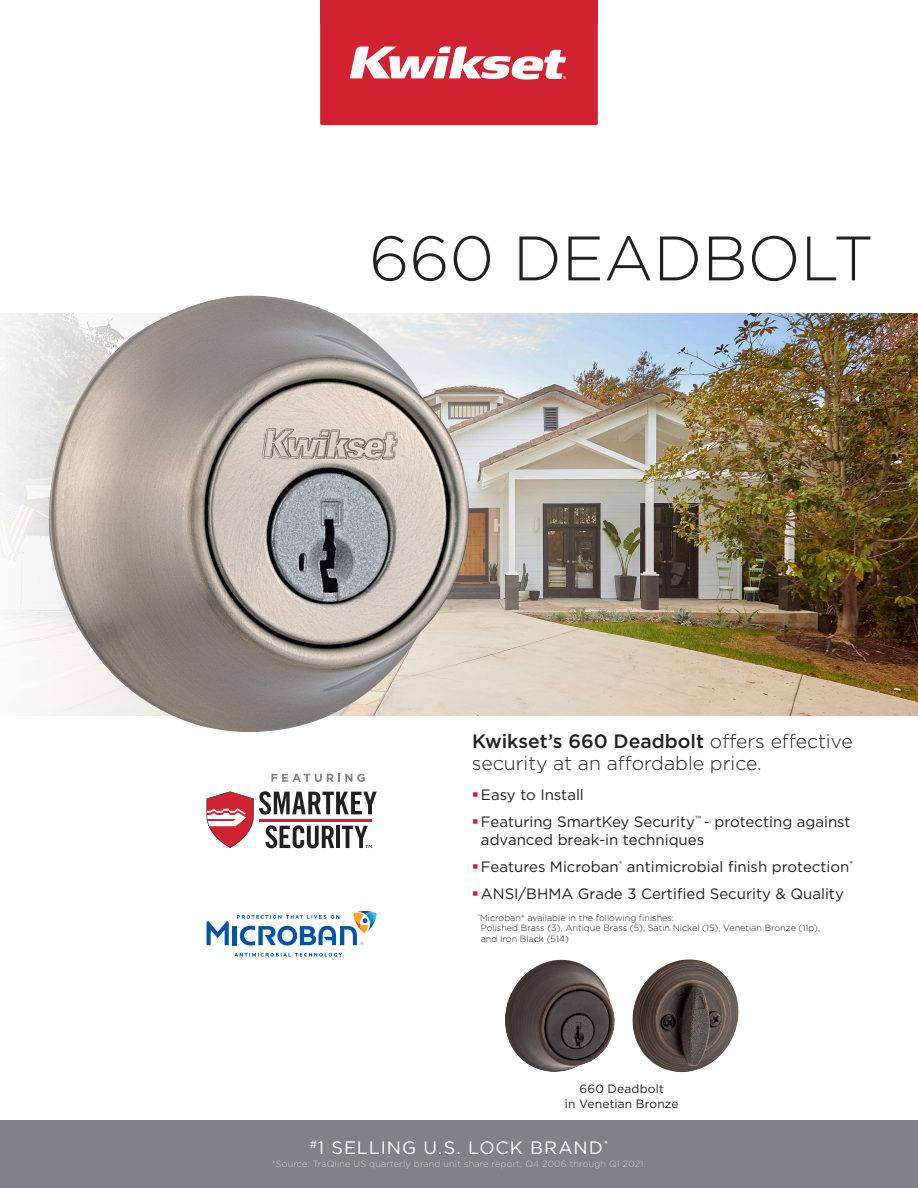
<style>
.page{position:relative;width:918px;height:1188px;background:#fff}
.page>*{position:absolute;margin:0;border:0;box-sizing:border-box;transform-origin:0 0}
.Call_Out{font:300 62.7px "Gotham";color:#231f20}
.t1{font:300 19.35px/22px "Gotham";color:#231f20}
.t2{font:18px "Gotham";letter-spacing:.05em;color:#fff}
.t3{font:15px/18px "Gotham";color:#231f20}
.t4{font:12px "Gotham";letter-spacing:.015em;color:#231f20}
.t5{font:300 9px/10.8px "Gotham";color:#231f20}
.t6{font:300 9px "Gotham";letter-spacing:.02em;color:#d1d2d4}
.s1{font-weight:500}
</style>
<div class="page">
<div style="left:0;top:1120px;width:918px;height:68px;background:#808285"></div>
<img style="left:0;top:314px;width:918px;height:401px">
<div style="left:320px;top:0;width:278px;height:125px;background:#d12231;border-radius:2px"></div>
<svg style="left:350px;top:47px;width:216px;height:33px"></svg>
<svg style="left:207px;top:791px;width:170px;height:57px"></svg>
<svg style="left:271px;top:774px;width:94px;height:8px"></svg>
<img style="left:49px;top:295px;width:420px;height:437px">
<img style="left:505px;top:959px;width:234px;height:113px">
<hr style="left:233px;top:926px;width:4px;height:19px;background:#0155a4">
<svg style="left:207px;top:921px;width:22px;height:24px"></svg>
<svg style="left:237px;top:911px;width:140px;height:35px"></svg>
<svg style="left:234px;top:953px;width:108px;height:4px"></svg>
<p class="Call_Out" style="left:369px;top:219px;width:506px">660 DEADBOLT</p>
<p class="t1" style="left:472px;top:730px;width:382px"><span class="s1">Kwikset’s 660 Deadbolt</span> offers effective security at an affordable price.</p>
<p class="t3" style="left:481px;top:785px;width:104px">Easy to Install</p>
<p class="t3" style="left:481px;top:812px;width:371px">Featuring SmartKey Security<sup>™</sup> - protecting against advanced break-in techniques</p>
<p class="t3" style="left:481px;top:857px;width:374px">Features Microban<sup>®</sup> antimicrobial finish protection<sup>*</sup></p>
<p class="t3" style="left:481px;top:884px;width:364px">ANSI/BHMA Grade 3 Certified Security &amp; Quality</p>
<p class="t5" style="left:481px;top:912px;width:341px;text-indent:-3px"><sup>*</sup>Microban® available in the following finishes:<br>Polished Brass (3), Antique Brass (5), Satin Nickel (15), Venetian Bronze (11p), and Iron Black (514)</p>
<p class="t4" style="left:580px;top:1081px;width:86px">660 Deadbolt</p>
<p class="t4" style="left:565px;top:1096px;width:115px">in Venetian Bronze</p>
<p class="t2" style="left:310px;top:1136px;width:300px"><sup>#</sup>1 SELLING U.S. LOCK BRAND<sup>*</sup></p>
<p class="t6" style="left:272px;top:1159px;width:373px">*Source: TraQline US quarterly brand unit share report, Q4 2006 through Q1 2021</p>
</div>
